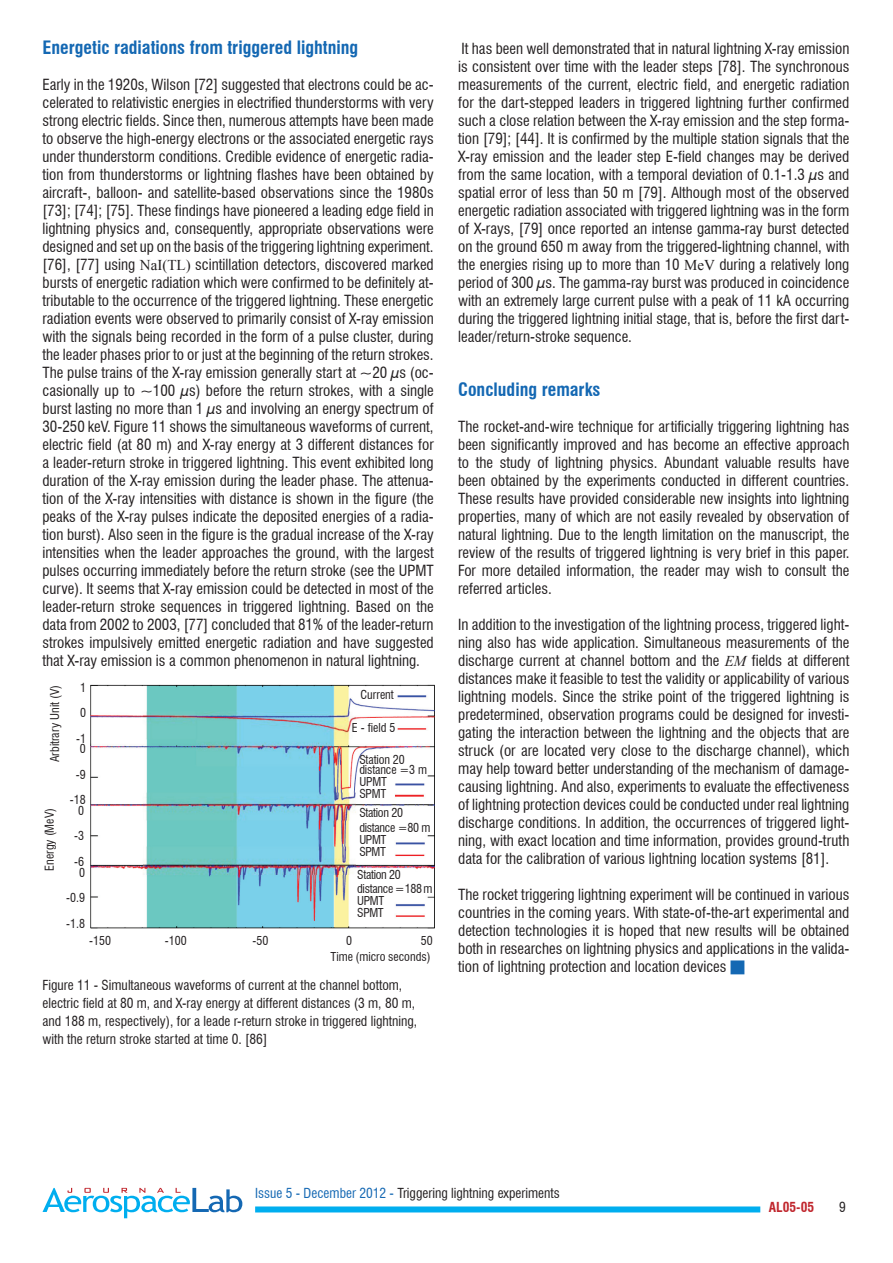
<style>
.page{position:relative;width:893px;height:1263px;background:#fff}
.page>*{position:absolute;margin:0;border:0;box-sizing:border-box;transform-origin:0 0}
.t1{font:700 condensed 18px "Swiss 721 BT";color:#1468b3}
.t2{font:condensed 15px/18px "Swiss 721 BT";color:#231f20;text-align:justify}
.t3{font:condensed 13.5px/18px "Swiss 721 BT";color:#231f20}
.t4{font:700 condensed 13.5px "Swiss 721 BT";color:#c0262d}
.t5{font:condensed 12px/25.5px "Swiss 721 BT";letter-spacing:-.01em;color:#231f20}
.s1{font-family:"Times New Roman";font-stretch:normal}
.s2{font-family:"Times New Roman";font-style:italic;font-stretch:normal}
.s3{color:#1468b3}
</style>
<div class="page">
<div style="left:255px;top:1206px;width:505px;height:6px;background:#00aeef"></div>
<svg style="left:43px;top:1188px;width:199px;height:30px"></svg>
<img style="left:90px;top:685px;width:344px;height:243px">
<p class="t1" style="left:43px;top:37px;width:317px">Energetic radiations from triggered lightning</p>
<p class="t2" style="left:43px;top:76px;width:393px">Early in the 1920s, Wilson [72] suggested that electrons could be ac&shy;celerated to relativistic energies in electrified thunderstorms with very strong electric fields. Since then, numerous attempts have been made to observe the high-energy electrons or the associated energetic rays under thunderstorm conditions. Credible evidence of energetic radia&shy;tion from thunderstorms or lightning flashes have been obtained by aircraft-, balloon- and satellite-based observations since the 1980s [73]; [74]; [75]. These findings have pioneered a leading edge field in lightning physics and, consequently, appropriate observations were designed and set up on the basis of the triggering lightning experiment. [76], [77] using <span class="s1">NaI(TL)</span> scintillation detectors, discovered marked bursts of energetic radiation which were confirmed to be definitely at&shy;tributable to the occurrence of the triggered lightning. These energetic radiation events were observed to primarily consist of X-ray emission with the signals being recorded in the form of a pulse cluster, during the leader phases prior to or just at the beginning of the return strokes.<br>The pulse trains of the X-ray emission generally start at ~20 μs (oc&shy;casionally up to ~100 μs) before the return strokes, with a single burst lasting no more than 1 μs and involving an energy spectrum of 30-250 keV. Figure 11 shows the simultaneous waveforms of current, electric field (at 80 m) and X-ray energy at 3 different distances for a leader-return stroke in triggered lightning. This event exhibited long duration of the X-ray emission during the leader phase. The attenua&shy;tion of the X-ray intensities with distance is shown in the figure (the peaks of the X-ray pulses indicate the deposited energies of a radia&shy;tion burst). Also seen in the figure is the gradual increase of the X-ray intensities when the leader approaches the ground, with the largest pulses occurring immediately before the return stroke (see the UPMT curve). It seems that X-ray emission could be detected in most of the leader-return stroke sequences in triggered lightning. Based on the data from 2002 to 2003, [77] concluded that 81% of the leader-return strokes impulsively emitted energetic radiation and have suggested that X-ray emission is a common phenomenon in natural lightning.</p>
<p class="t5" style="left:76px;top:674px;width:11px;text-align:center">1<br>0 -1</p>
<p class="t5" style="left:70px;top:736px;width:17px;text-align:right">0 -9 -18</p>
<p class="t5" style="left:74px;top:798px;width:11px;text-align:center">0 -3 -6</p>
<p class="t5" style="left:66px;top:859px;width:20px;text-align:justify;text-indent:13px">0 -0.9 -1.8</p>
<p class="t5" style="left:42px;top:762px;width:79px;rotate:-90deg">Arbitrary Unit (V)</p>
<p class="t5" style="left:360px;top:682px;width:35px">Current</p>
<p class="t5" style="left:352px;top:715px;width:45px">E - field 5</p>
<p class="t5" style="left:359px;top:754px;width:69px;line-height:10.5px">Station 20 distance =3 m</p>
<p class="t5" style="left:359px;top:776px;width:29px;line-height:12px">UPMT<br>SPMT</p>
<p class="t5" style="left:359px;top:805px;width:73px;line-height:14.4px">Station 20 distance =80 m</p>
<p class="t5" style="left:359px;top:833px;width:29px;line-height:12px">UPMT<br>SPMT</p>
<p class="t5" style="left:357px;top:867px;width:77px;line-height:14.4px">Station 20 distance =188m</p>
<p class="t5" style="left:357px;top:895px;width:29px;line-height:12px">UPMT<br>SPMT</p>
<p class="t5" style="left:331px;top:943px;width:101px">Time (micro seconds)</p>
<p class="t5" style="left:37px;top:871px;width:64px;rotate:-90deg">Energy (MeV)</p>
<p class="t5" style="left:89px;top:927px;width:23px">-150</p>
<p class="t5" style="left:165px;top:927px;width:23px">-100</p>
<p class="t5" style="left:253px;top:927px;width:17px">-50</p>
<p class="t5" style="left:346px;top:927px;width:7px">0</p>
<p class="t5" style="left:421px;top:927px;width:13px">50</p>
<p class="t3" style="left:43px;top:976px;width:376px">Figure 11 - Simultaneous waveforms of current at the channel bottom, electric field at 80 m, and X-ray energy at different distances (3 m, 80 m, and 188 m, respectively), for a leade r-return stroke in triggered lightning, with the return stroke started at time 0. [86]</p>
<p class="t2" style="left:458px;top:40px;width:393px">It has been well demonstrated that in natural lightning X-ray emission is consistent over time with the leader steps [78]. The synchronous measurements of the current, electric field, and energetic radiation for the dart-stepped leaders in triggered lightning further confirmed such a close relation between the X-ray emission and the step forma&shy;tion [79]; [44]. It is confirmed by the multiple station signals that the X-ray emission and the leader step E-field changes may be derived from the same location, with a temporal deviation of 0.1-1.3 μs and spatial error of less than 50 m [79]. Although most of the observed energetic radiation associated with triggered lightning was in the form of X-rays, [79] once reported an intense gamma-ray burst detected on the ground 650 m away from the triggered-lightning channel, with the energies rising up to more than 10 <span class="s1">MeV</span> during a relatively long period of 300 μs. The gamma-ray burst was produced in coincidence with an extremely large current pulse with a peak of 11 kA occurring during the triggered lightning initial stage, that is, before the first dart&shy;leader/return-stroke sequence.</p>
<p class="t1" style="left:458px;top:379px;width:144px">Concluding remarks</p>
<p class="t2" style="left:458px;top:418px;width:393px">The rocket-and-wire technique for artificially triggering lightning has been significantly improved and has become an effective approach to the study of lightning physics. Abundant valuable results have been obtained by the experiments conducted in different countries.<br>These results have provided considerable new insights into lightning properties, many of which are not easily revealed by observation of natural lightning. Due to the length limitation on the manuscript, the review of the results of triggered lightning is very brief in this paper.<br>For more detailed information, the reader may wish to consult the referred articles.</p>
<p class="t2" style="left:458px;top:616px;width:393px">In addition to the investigation of the lightning process, triggered light&shy;ning also has wide application. Simultaneous measurements of the discharge current at channel bottom and the <span class="s2">EM</span> fields at different distances make it feasible to test the validity or applicability of various lightning models. Since the strike point of the triggered lightning is predetermined, observation programs could be designed for investi&shy;gating the interaction between the lightning and the objects that are struck (or are located very close to the discharge channel), which may help toward better understanding of the mechanism of damage&shy;causing lightning. And also, experiments to evaluate the effectiveness of lightning protection devices could be conducted under real lightning discharge conditions. In addition, the occurrences of triggered light&shy;ning, with exact location and time information, provides ground-truth data for the calibration of various lightning location systems [81].</p>
<p class="t2" style="left:458px;top:886px;width:393px">The rocket triggering lightning experiment will be continued in various countries in the coming years. With state-of-the-art experimental and detection technologies it is hoped that new results will be obtained both in researches on lightning physics and applications in the valida&shy;tion of lightning protection and location devices <span class="s3">■</span></p>
<p class="t3" style="left:255px;top:1184px;width:306px"><span class="s3">Issue 5 - December 2012 -</span> Triggering lightning experiments</p>
<p class="t4" style="left:769px;top:1199px;width:47px">AL05-05</p>
<p class="t3" style="left:839px;top:1198px;width:8px">9</p>
</div>
